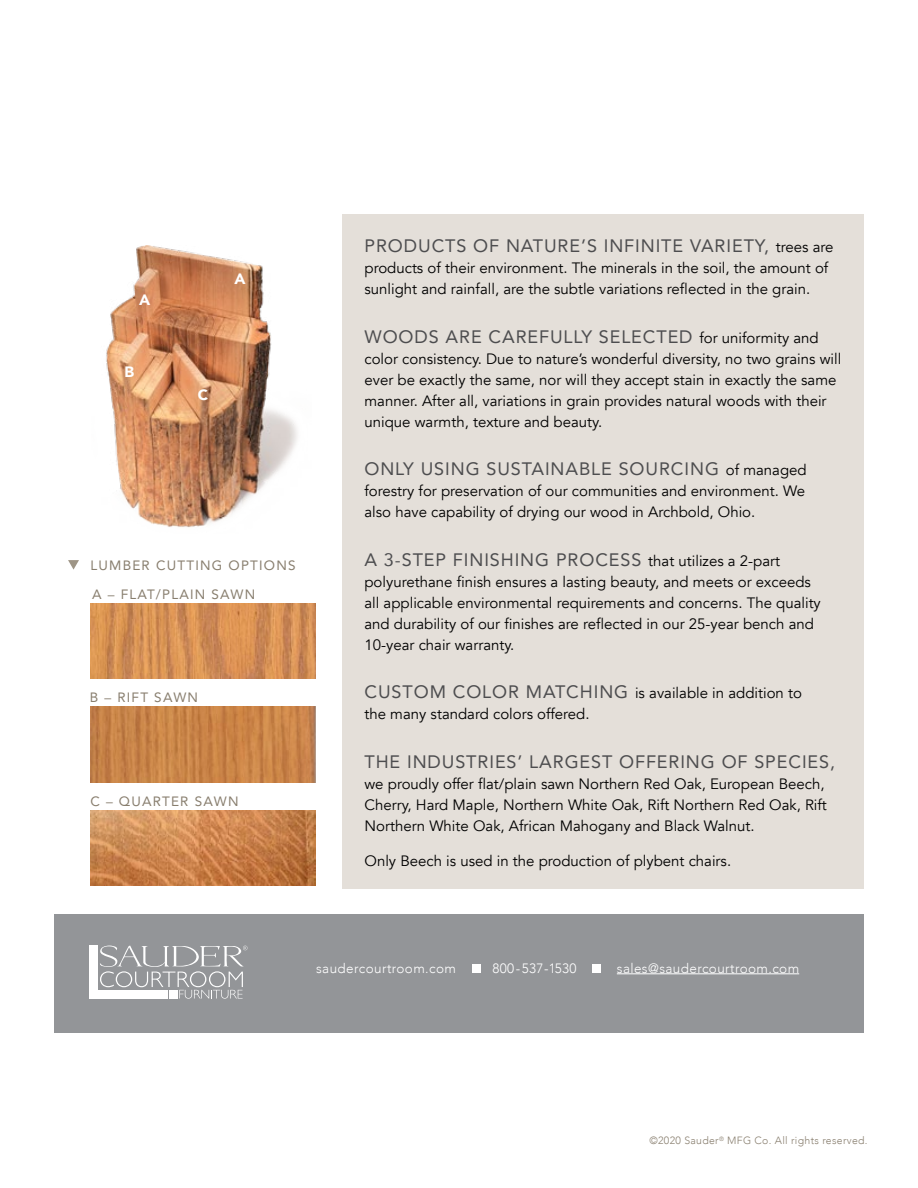
<style>
.page{position:relative;width:918px;height:1188px;background:#fff}
.page>*{position:absolute;margin:0;border:0;box-sizing:border-box;transform-origin:0 0}
.t1{font:18px "Avenir";letter-spacing:.05em;color:#4d4d4f}
.t2{font:15px/21px "Avenir";color:#000}
.t3{font:900 15px "Avenir";color:#fff}
.t4{font:13.5px "Avenir";letter-spacing:.09em;color:#887e6e}
.t5{font:300 13.5px "Avenir";letter-spacing:.03em;color:#fff}
.t6{font:300 10.5px "Avenir";letter-spacing:.03em;color:#887e6e}
.s1{font-size:15px;color:#000}
.s2{font-size:18px;color:#4d4d4f}
</style>
<div class="page">
<div style="left:55px;top:914px;width:809px;height:119px;background:#939598"></div>
<img style="left:91px;top:603px;width:224px;height:76px">
<img style="left:91px;top:810px;width:224px;height:76px">
<div style="left:89px;top:990px;width:79px;height:9px;background:#fff"></div>
<div style="left:89px;top:945px;width:9px;height:45px;background:#fff"></div>
<svg style="left:100px;top:946px;width:148px;height:53px"></svg>
<div style="left:342px;top:215px;width:522px;height:674px;background:#e4dfd9"></div>
<svg style="left:68px;top:560px;width:11px;height:10px"></svg>
<img style="left:91px;top:707px;width:224px;height:76px">
<img style="left:106px;top:245px;width:192px;height:283px">
<hr style="left:617px;top:973px;width:182px;height:1px;background:#fff">
<div style="left:472px;top:965px;width:8px;height:8px;background:#fff"></div>
<div style="left:593px;top:965px;width:8px;height:8px;background:#fff"></div>
<p class="t3" style="left:139px;top:287px;width:13px">A</p>
<p class="t3" style="left:125px;top:359px;width:11px">B</p>
<p class="t3" style="left:234px;top:266px;width:13px">A</p>
<p class="t3" style="left:198px;top:382px;width:12px">C</p>
<p class="t4" style="left:91px;top:554px;width:207px">LUMBER CUTTING OPTIONS</p>
<p class="t4" style="left:92px;top:584px;width:165px">A – FLAT/PLAIN SAWN</p>
<p class="t4" style="left:90px;top:687px;width:110px">B – RIFT SAWN</p>
<p class="t4" style="left:90px;top:791px;width:150px">C – QUARTER SAWN</p>
<p class="t1" style="left:364px;top:231px;width:471px">PRODUCTS OF NATURE’S INFINITE VARIETY, <span class="s1">trees are</span></p>
<p class="t2" style="left:365px;top:258px;width:465px">products of their environment. The minerals in the soil, the amount of sunlight and rainfall, are the subtle variations reflected in the grain.</p>
<p class="t1" style="left:364px;top:322px;width:456px">WOODS ARE CAREFULLY SELECTED <span class="s1">for uniformity and</span></p>
<p class="t2" style="left:365px;top:348px;width:478px">color consistency. Due to nature’s wonderful diversity, no two grains will ever be exactly the same, nor will they accept stain in exactly the same manner. After all, variations in grain provides natural woods with their unique warmth, texture and beauty.</p>
<p class="t1" style="left:364px;top:454px;width:444px">ONLY USING SUSTAINABLE SOURCING <span class="s1">of managed</span></p>
<p class="t2" style="left:364px;top:481px;width:442px">forestry for preservation of our communities and environment. We also have capability of drying our wood in Archbold, Ohio.</p>
<p class="t1" style="left:364px;top:545px;width:417px">A 3-STEP FINISHING PROCESS <span class="s1">that utilizes a 2-part</span></p>
<p class="t2" style="left:365px;top:571px;width:458px">polyurethane finish ensures a lasting beauty, and meets or exceeds all applicable environmental requirements and concerns. The quality and durability of our finishes are reflected in our 25-year bench and 10-year chair warranty.</p>
<p class="t2" style="left:364px;top:683px;width:439px"><span class="s2">CUSTOM COLOR MATCHING</span> is available in addition to the many standard colors offered.</p>
<p class="t1" style="left:364px;top:747px;width:472px">THE INDUSTRIES’ LARGEST OFFERING OF SPECIES,</p>
<p class="t2" style="left:364px;top:774px;width:464px">we proudly offer flat/plain sawn Northern Red Oak, European Beech,<br>Cherry, Hard Maple, Northern White Oak, Rift Northern Red Oak, Rift<br>Northern White Oak, African Mahogany and Black Walnut.</p>
<p class="t2" style="left:364px;top:850px;width:368px">Only Beech is used in the production of plybent chairs.</p>
<p class="t5" style="left:316px;top:960px;width:141px">saudercourtroom.com</p>
<p class="t5" style="left:492px;top:960px;width:86px">800-537-1530</p>
<p class="t5" style="left:617px;top:960px;width:184px">sales@saudercourtroom.com</p>
<p class="t6" style="left:650px;top:1134px;width:220px">©2020 Sauder<sup>®</sup> MFG Co. All rights reserved.</p>
</div>
